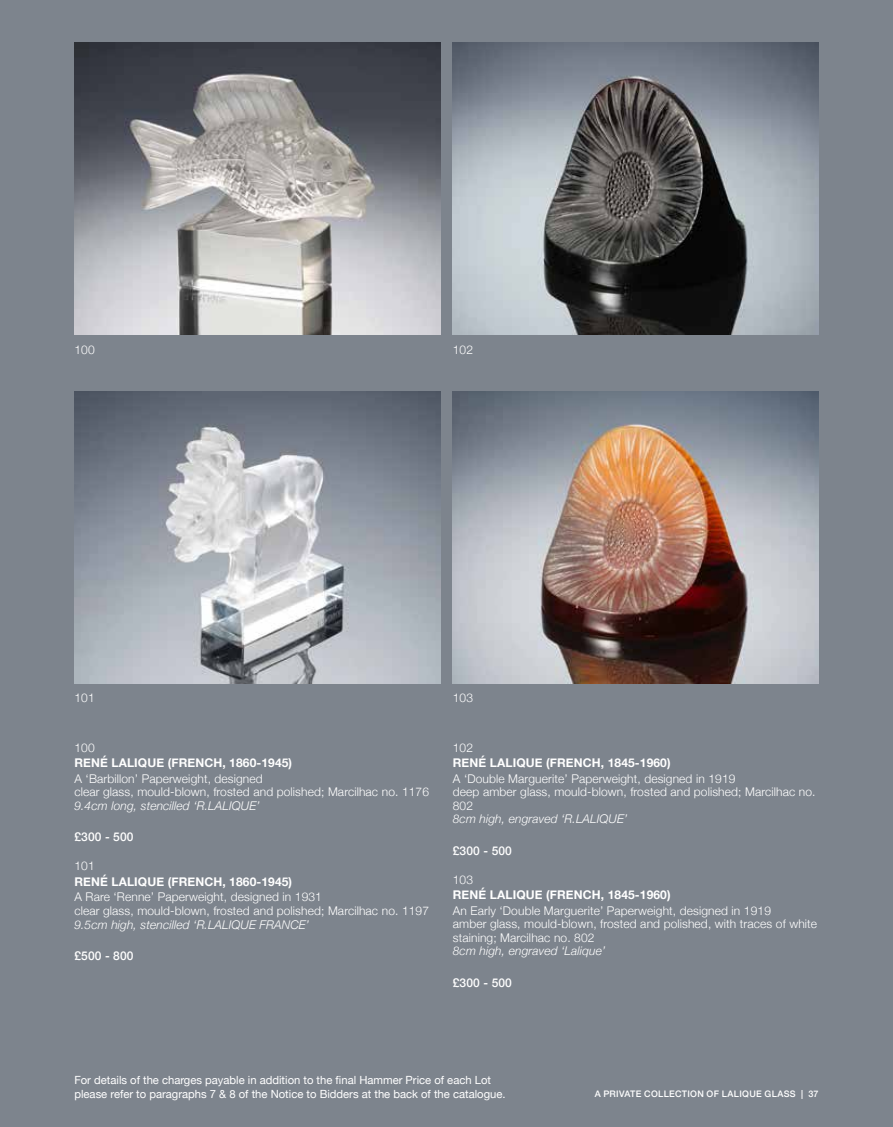
<style>
.page{position:relative;width:893px;height:1127px;background:#7d848d}
.page>*{position:absolute;margin:0;border:0;box-sizing:border-box;transform-origin:0 0}
.t1{font:300 12px/13.5px "Helvetica Neue";letter-spacing:.01em;color:#fff}
.t2{font:italic 300 12px "Helvetica Neue";letter-spacing:.01em;color:#fff}
.t3{font:700 12px "Helvetica Neue";letter-spacing:.01em;color:#fff}
.t4{font:500 12px "Helvetica Neue";letter-spacing:.01em;color:#fff}
.t5{font:11.25px/13.5px "Helvetica Neue";color:#fff}
.t6{font:500 9px "Helvetica Neue";letter-spacing:.035em;color:#fff}
</style>
<div class="page">
<img style="left:453px;top:43px;width:366px;height:292px">
<img style="left:74px;top:43px;width:366px;height:292px">
<img style="left:453px;top:391px;width:366px;height:293px">
<img style="left:74px;top:391px;width:366px;height:293px">
<p class="t1" style="left:74px;top:342px;width:22px">100</p>
<p class="t1" style="left:453px;top:342px;width:22px">102</p>
<p class="t1" style="left:74px;top:690px;width:22px">101</p>
<p class="t1" style="left:74px;top:740px;width:22px">100</p>
<p class="t3" style="left:74px;top:753px;width:219px">RENÉ LALIQUE (FRENCH, 1860-1945)</p>
<p class="t1" style="left:74px;top:771px;width:356px">A ‘Barbillon’ Paperweight, designed<br>clear glass, mould-blown, frosted and polished; Marcilhac no. 1176</p>
<p class="t2" style="left:74px;top:796px;width:187px">9.4cm long, stencilled ‘R.LALIQUE’</p>
<p class="t4" style="left:74px;top:827px;width:61px">£300 - 500</p>
<p class="t1" style="left:74px;top:858px;width:22px">101</p>
<p class="t3" style="left:74px;top:872px;width:219px">RENÉ LALIQUE (FRENCH, 1860-1945)</p>
<p class="t1" style="left:74px;top:889px;width:356px">A Rare ‘Renne’ Paperweight, designed in 1931<br>clear glass, mould-blown, frosted and polished; Marcilhac no. 1197</p>
<p class="t2" style="left:74px;top:915px;width:236px">9.5cm high, stencilled ‘R.LALIQUE FRANCE’</p>
<p class="t4" style="left:74px;top:946px;width:61px">£500 - 800</p>
<p class="t1" style="left:453px;top:690px;width:22px">103</p>
<p class="t1" style="left:453px;top:740px;width:22px">102</p>
<p class="t3" style="left:453px;top:753px;width:219px">RENÉ LALIQUE (FRENCH, 1845-1960)</p>
<p class="t1" style="left:453px;top:771px;width:364px">A ‘Double Marguerite’ Paperweight, designed in 1919<br>deep amber glass, mould-blown, frosted and polished; Marcilhac no.<br>802</p>
<p class="t2" style="left:453px;top:809px;width:176px">8cm high, engraved ‘R.LALIQUE’</p>
<p class="t4" style="left:453px;top:841px;width:61px">£300 - 500</p>
<p class="t1" style="left:453px;top:872px;width:22px">103</p>
<p class="t3" style="left:453px;top:885px;width:219px">RENÉ LALIQUE (FRENCH, 1845-1960)</p>
<p class="t1" style="left:453px;top:903px;width:366px">An Early ‘Double Marguerite’ Paperweight, designed in 1919<br>amber glass, mould-blown, frosted and polished, with traces of white staining; Marcilhac no. 802</p>
<p class="t2" style="left:453px;top:942px;width:154px">8cm high, engraved ‘Lalique’</p>
<p class="t4" style="left:453px;top:973px;width:61px">£300 - 500</p>
<p class="t5" style="left:74px;top:1074px;width:433px">For details of the charges payable in addition to the final Hammer Price of each Lot please refer to paragraphs 7 &amp; 8 of the Notice to Bidders at the back of the catalogue.</p>
<p class="t6" style="left:595px;top:1087px;width:225px">A PRIVATE COLLECTION OF LALIQUE GLASS | 37</p>
</div>
